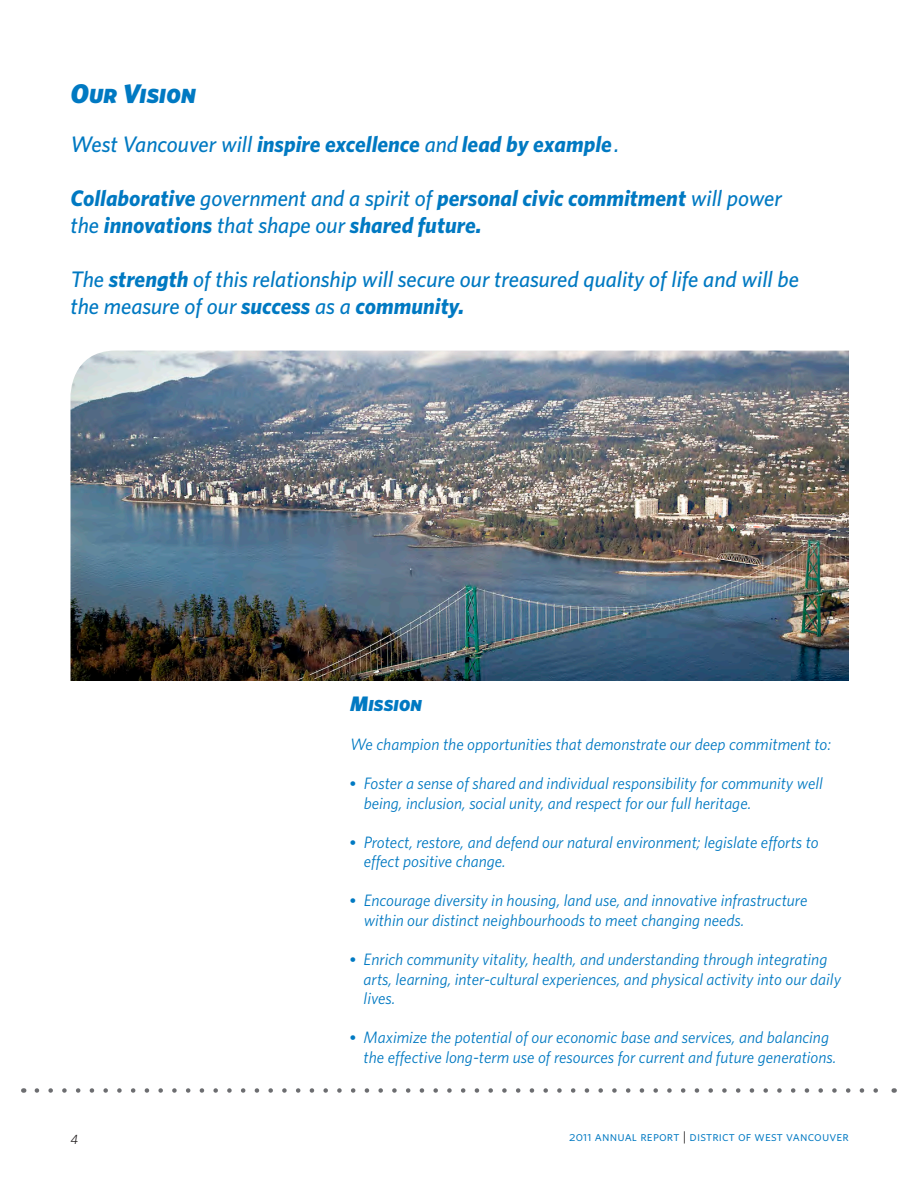
<style>
.page{position:relative;width:918px;height:1188px;background:#fff}
.page>*{position:absolute;margin:0;border:0;box-sizing:border-box;transform-origin:0 0}
.t1{font:27px "Whitney Black Italic SC";color:#0079c2}
.t2{font:italic 700 22.5px/27px "Whitney";color:#0079c2}
.t3{font:italic 500 22.5px/27px "Whitney";color:#0079c2}
.t4{font:21px "Whitney Black Italic SC";color:#0079c2}
.t5{font:italic 16.5px/19.5px "Whitney";color:#0079c2}
.t6{font:13.5px "Whitney Book SC";letter-spacing:.01em;color:#0079c2}
.t7{font:italic 13.5px "Whitney";color:#231f20}
.s1{font-weight:500}
.s2{font-weight:700}
.s3{font-family:"Times"}
.s4{color:#231f20}
</style>
<div class="page">
<svg style="left:37px;top:1088px;width:841px;height:5px"></svg>
<img style="left:70px;top:351px;width:779px;height:330px">
<p class="t1" style="left:70px;top:78px;width:127px">Our Vision</p>
<p class="t2" style="left:70px;top:130px;width:550px"><span class="s1">West Vancouver will</span> inspire excellence <span class="s1">and</span> lead by example<span class="s1">.</span></p>
<p class="t2" style="left:70px;top:184px;width:713px">Collaborative <span class="s1">government and a spirit of</span> personal civic commitment <span class="s1">will power the</span> innovations <span class="s1">that shape our</span> shared future.</p>
<p class="t3" style="left:70px;top:265px;width:730px">The <span class="s2">strength</span> of this relationship will secure our treasured quality of life and will be the measure of our <span class="s2">success</span> as a <span class="s2">community.</span></p>
<p class="t4" style="left:350px;top:692px;width:74px">Mission</p>
<p class="t5" style="left:350px;top:735px;width:482px">We champion the opportunities that demonstrate our deep commitment to:</p>
<p class="t5" style="left:364px;top:774px;width:461px;text-indent:-13px"><span class="s3">•</span> Foster a sense of shared and individual responsibility for community well being, inclusion, social unity, and respect for our full heritage.</p>
<p class="t5" style="left:364px;top:832px;width:457px;text-indent:-13px"><span class="s3">•</span> Protect, restore, and defend our natural environment; legislate efforts to effect positive change.</p>
<p class="t5" style="left:364px;top:891px;width:445px;text-indent:-13px"><span class="s3">•</span> Encourage diversity in housing, land use, and innovative infrastructure within our distinct neighbourhoods to meet changing needs.</p>
<p class="t5" style="left:364px;top:949px;width:479px;text-indent:-13px"><span class="s3">•</span> Enrich community vitality, health, and understanding through integrating arts, learning, inter-cultural experiences, and physical activity into our daily lives.</p>
<p class="t5" style="left:364px;top:1027px;width:474px;text-indent:-13px"><span class="s3">•</span> Maximize the potential of our economic base and services, and balancing the effective long-term use of resources for current and future generations.</p>
<p class="t7" style="left:70px;top:1131px;width:9px">4</p>
<p class="t6" style="left:569px;top:1129px;width:281px">2011 annual report <span class="s4">|</span> district of west vancouver</p>
</div>
